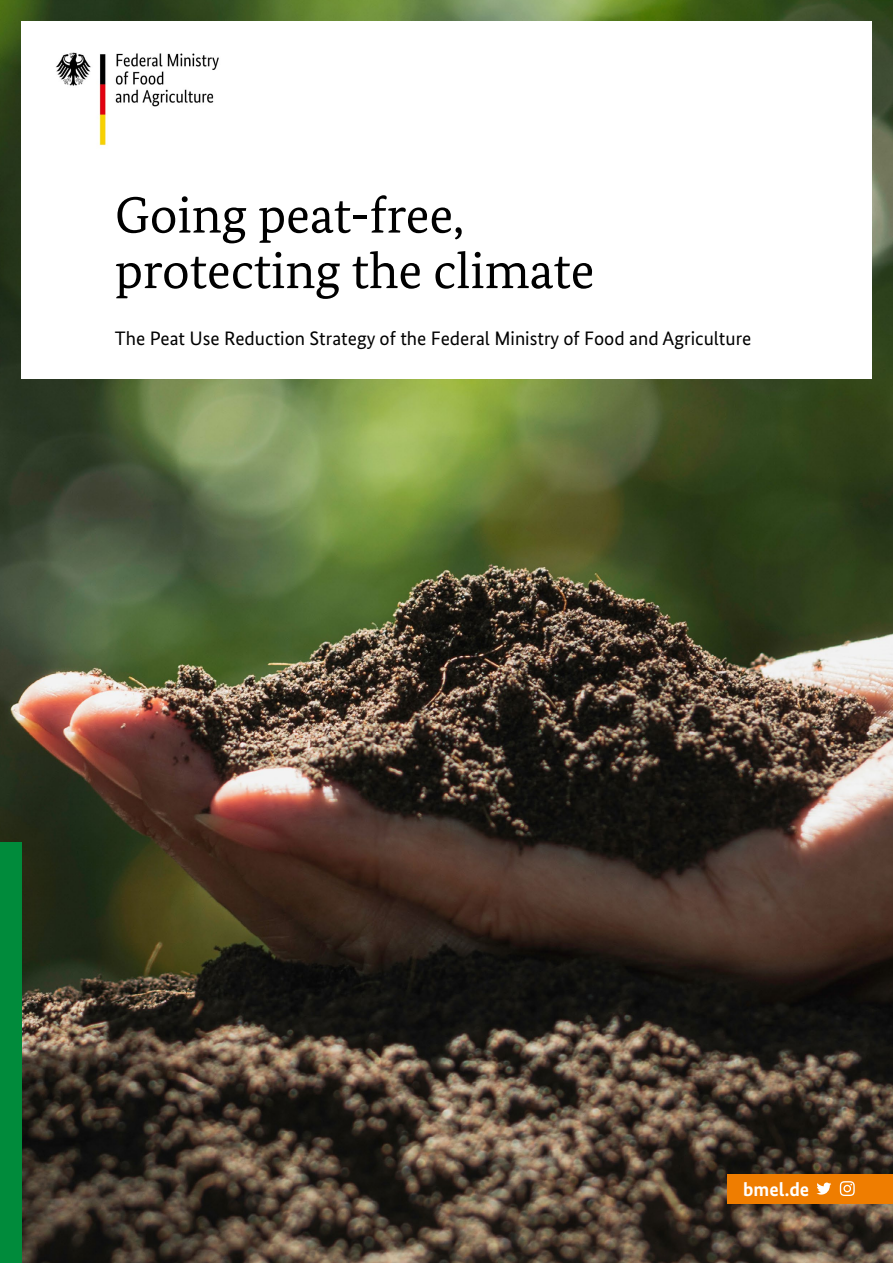
<style>
.page{position:relative;width:893px;height:1263px;background:#fff}
.page>*{position:absolute;margin:0;border:0;box-sizing:border-box;transform-origin:0 0}
.TITEL_Titel_schwarz{font:51px/55.5px "Bundes Serif";color:#000}
.TITEL_Titel_Subhead_schwarz{font:19.5px "Bundes Sans";color:#000}
.t1{font:700 19.5px "Bundes Sans";color:#fff}
</style>
<div class="page">
<img style="left:0;top:0;width:893px;height:1263px">
<div style="left:21px;top:21px;width:851px;height:358px;background:#fff"></div>
<div style="left:727px;top:1174px;width:166px;height:29px;background:#ef7d00"></div>
<img style="left:56px;top:52px;width:163px;height:94px">
<div style="left:0;top:842px;width:21px;height:421px;background:#008b3b"></div>
<svg style="left:816px;top:1182px;width:15px;height:12px"></svg>
<svg style="left:840px;top:1181px;width:15px;height:15px"></svg>
<p class="TITEL_Titel_schwarz" style="left:115px;top:187px;width:481px">Going peat-free, protecting the climate</p>
<p class="TITEL_Titel_Subhead_schwarz" style="left:115px;top:326px;width:638px">The Peat Use Reduction Strategy of the Federal Ministry of Food and Agriculture</p>
<p class="t1" style="left:743px;top:1177px;width:68px">bmel.de</p>
</div>
